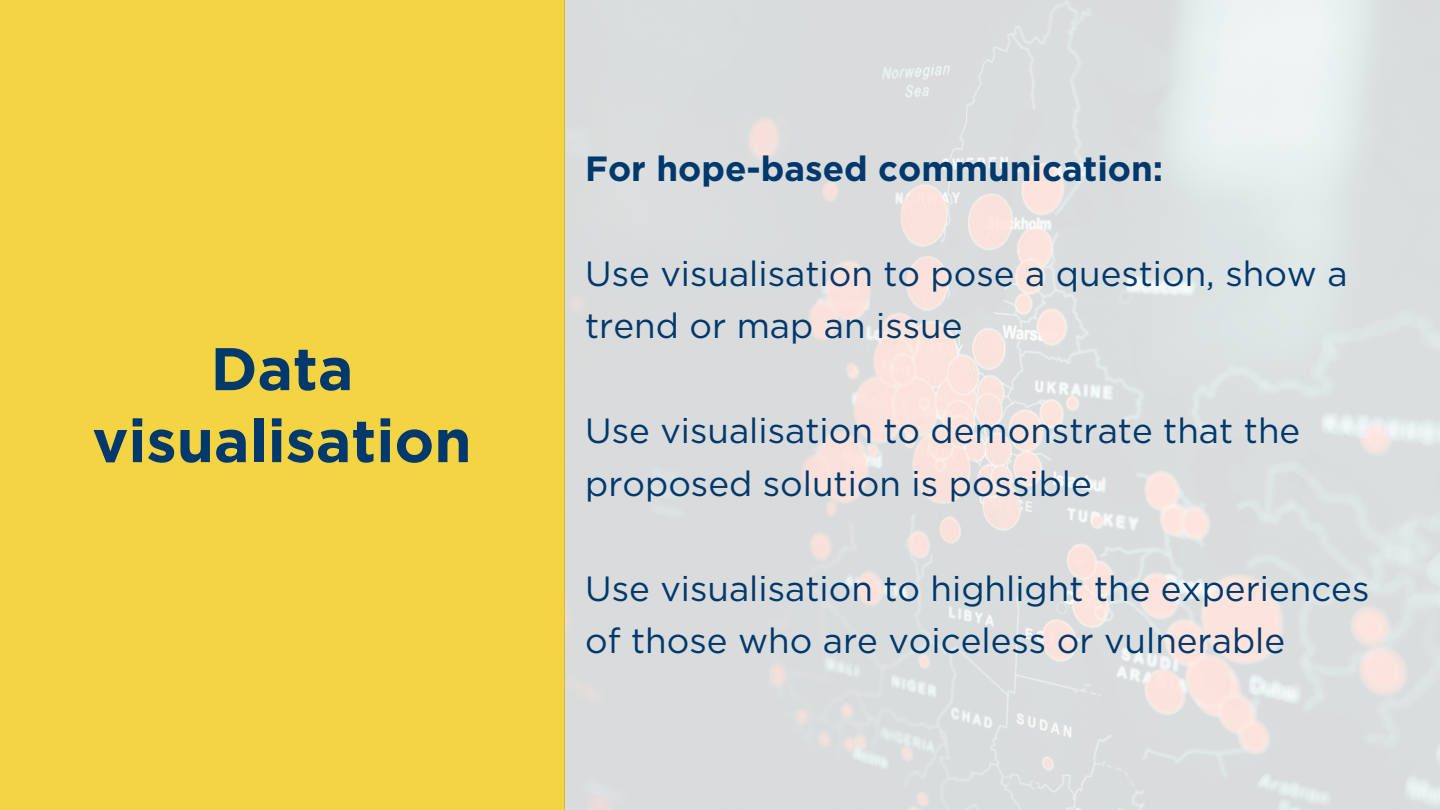
<style>
.page{position:relative;width:1440px;height:810px;background:#fff}
.page>*{position:absolute;margin:0;border:0;box-sizing:border-box;transform-origin:0 0}
.t1{font:700 60px/72px "Gotham";color:#01396c;text-align:center}
.t2{font:35px/52.5px "Gotham";color:#01396c}
.t3{font:700 35px "Gotham";color:#01396c}
</style>
<div class="page">
<div style="left:0;top:0;width:564px;height:810px;background:#f4d443"></div>
<img style="left:564px;top:0;width:876px;height:810px">
<h1 class="t1" style="left:92px;top:333px;width:381px">Data visualisation</h1>
<p class="t3" style="left:585px;top:147px;width:580px">For hope-based communication:</p>
<h2 class="t2" style="left:585px;top:247px;width:764px">Use visualisation to pose a question, show a trend or map an issue</h2>
<p class="t2" style="left:585px;top:405px;width:717px">Use visualisation to demonstrate that the proposed solution is possible</p>
<p class="t2" style="left:585px;top:562px;width:786px">Use visualisation to highlight the experiences of those who are voiceless or vulnerable</p>
</div>
